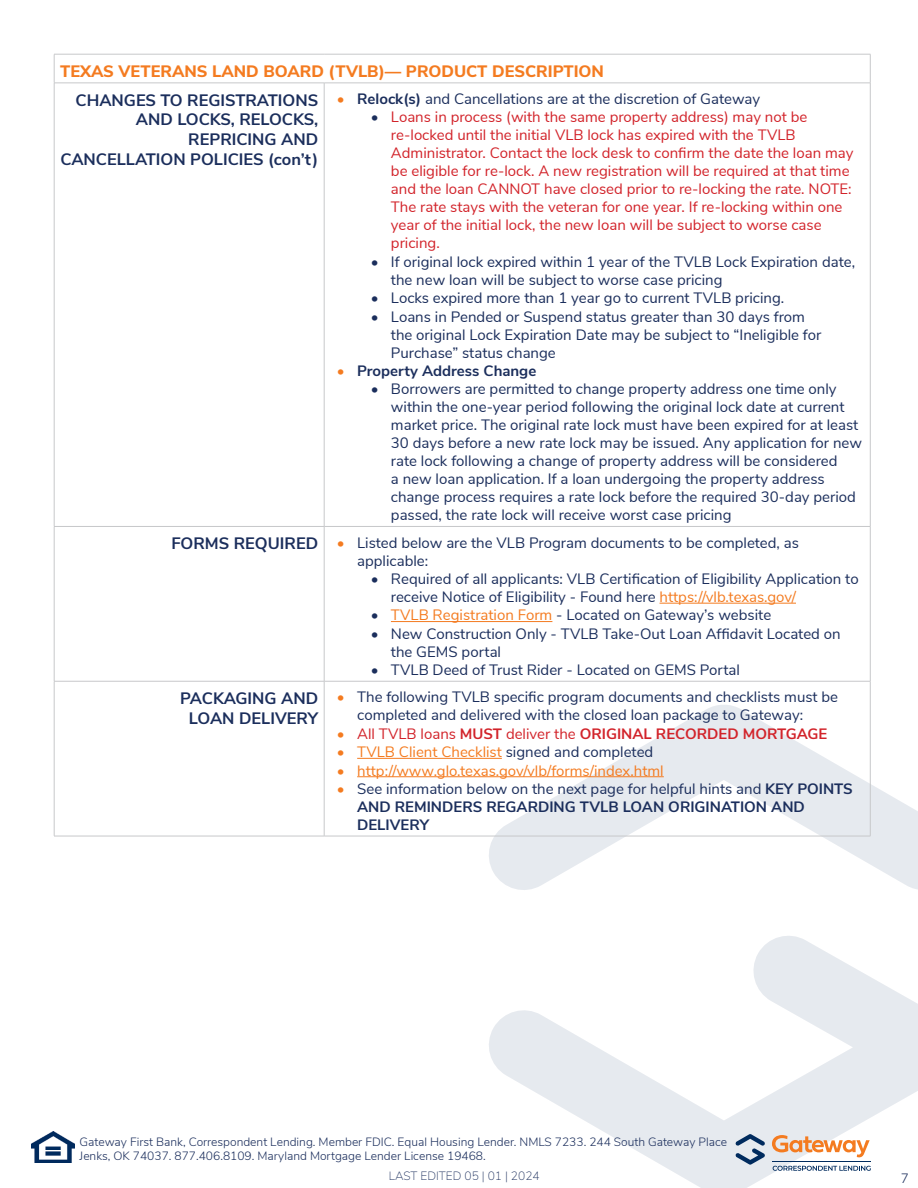
<style>
.page{position:relative;width:918px;height:1188px;background:#fff}
.page>*{position:absolute;margin:0;border:0;box-sizing:border-box;transform-origin:0 0}
.t1{font:700 16.5px/19.8px "Nunito Sans";color:#1b2e5c;text-align:right}
.t2{font:800 16.5px "Nunito Sans";color:#f47b20}
.t3{font:15px/18px "Nunito Sans";color:#1b2e5c}
.t4{font:15px/18px "Nunito Sans";color:#d2232a}
.t5{font:700 15px/18px "Nunito Sans";color:#1b2e5c}
.t6{font:15px "Nunito Sans";color:#f47b20}
.t7{font:700 15px "Nunito Sans";color:#d2232a}
.t8{font:300 13.5px "Nunito Sans";color:#1b2e5c}
.t9{font:300 12px/14.4px "Nunito Sans";color:#1b2e5c}
.t10{font:200 12px "Nunito Sans";color:#1b2e5c}
.s1{font-weight:700;font-size:14.7px;color:#f47b20}
.s2{font-weight:700}
.s3{font-size:14.7px;color:#1b2e5c}
.s4{font-size:14.7px}
.s5{font-size:14.7px;color:#f47b20}
.s6{font-weight:700;font-size:16.5px}
.s7{color:#f47b20}
.s8{font-weight:400;font-size:14.7px;color:#f47b20}
.s9{font-weight:400}
.s10{color:#1b2e5c}
</style>
<div class="page">
<svg style="left:484px;top:703px;width:434px;height:187px"></svg>
<svg style="left:489px;top:936px;width:429px;height:252px"></svg>
<img style="left:32px;top:1131px;width:43px;height:32px">
<svg style="left:772px;top:1135px;width:98px;height:22px"></svg>
<svg style="left:735px;top:1134px;width:30px;height:31px"></svg>
<svg style="left:773px;top:1166px;width:98px;height:5px"></svg>
<hr style="left:772px;top:1161px;width:99px;height:1px;background:#002b5e">
<hr style="left:54px;top:54px;width:270px;height:1px;background:#c7c8ca">
<svg style="left:54px;top:55px;width:1px;height:28px"></svg>
<hr style="left:324px;top:54px;width:546px;height:1px;background:#c7c8ca">
<svg style="left:870px;top:54px;width:1px;height:29px"></svg>
<hr style="left:54px;top:83px;width:270px;height:1px;background:#c7c8ca">
<hr style="left:54px;top:83px;width:1px;height:443px;background:#c7c8ca">
<hr style="left:324px;top:83px;width:546px;height:1px;background:#c7c8ca">
<hr style="left:324px;top:83px;width:1px;height:443px;background:#c7c8ca">
<hr style="left:870px;top:83px;width:1px;height:443px;background:#c7c8ca">
<hr style="left:54px;top:526px;width:270px;height:1px;background:#c7c8ca">
<hr style="left:54px;top:527px;width:1px;height:154px;background:#c7c8ca">
<hr style="left:324px;top:526px;width:546px;height:1px;background:#c7c8ca">
<hr style="left:324px;top:527px;width:1px;height:154px;background:#c7c8ca">
<hr style="left:870px;top:527px;width:1px;height:154px;background:#c7c8ca">
<hr style="left:54px;top:681px;width:270px;height:1px;background:#c7c8ca">
<hr style="left:54px;top:681px;width:1px;height:155px;background:#c7c8ca">
<hr style="left:324px;top:681px;width:546px;height:1px;background:#c7c8ca">
<hr style="left:324px;top:681px;width:1px;height:155px;background:#c7c8ca">
<hr style="left:870px;top:681px;width:1px;height:155px;background:#c7c8ca">
<hr style="left:54px;top:836px;width:270px;height:1px;background:#c7c8ca">
<hr style="left:324px;top:836px;width:546px;height:1px;background:#c7c8ca">
<hr style="left:660px;top:603px;width:136px;height:1px;background:#f47b20">
<hr style="left:391px;top:621px;width:161px;height:1px;background:#f47b20">
<hr style="left:357px;top:758px;width:145px;height:1px;background:#f47b20">
<hr style="left:357px;top:776px;width:307px;height:1px;background:#f47b20">
<p class="t2" style="left:60px;top:59px;width:545px">TEXAS VETERANS LAND BOARD (TVLB)— PRODUCT DESCRIPTION</p>
<p class="t1" style="left:60px;top:89px;width:259px">CHANGES TO REGISTRATIONS<br>AND LOCKS, RELOCKS,<br>REPRICING AND<br>CANCELLATION POLICIES (con’t)</p>
<p class="t3" style="left:337px;top:89px;width:425px"><span class="s1">•</span> <span class="s2">Relock(s)</span> and Cancellations are at the discretion of Gateway</p>
<p class="t4" style="left:391px;top:107px;width:464px;text-indent:-20px"><span class="s3">•</span> Loans in process (with the same property address) may not be re-locked until the initial VLB lock has expired with the TVLB Administrator. Contact the lock desk to confirm the date the loan may be eligible for re-lock. A new registration will be required at that time and the loan CANNOT have closed prior to re-locking the rate. NOTE:<br>The rate stays with the veteran for one year. If re-locking within one year of the initial lock, the new loan will be subject to worse case pricing.</p>
<p class="t3" style="left:391px;top:252px;width:466px;text-indent:-20px"><span class="s4">•</span> If original lock expired within 1 year of the TVLB Lock Expiration date, the new loan will be subject to worse case pricing</p>
<p class="t3" style="left:371px;top:288px;width:415px"><span class="s4">•</span> Locks expired more than 1 year go to current TVLB pricing.</p>
<p class="t3" style="left:391px;top:307px;width:432px;text-indent:-20px"><span class="s4">•</span> Loans in Pended or Suspend status greater than 30 days from the original Lock Expiration Date may be subject to “Ineligible for<br>Purchase” status change</p>
<p class="t5" style="left:337px;top:361px;width:201px"><span class="s5">•</span> Property Address Change</p>
<p class="t3" style="left:391px;top:379px;width:473px;text-indent:-20px"><span class="s4">•</span> Borrowers are permitted to change property address one time only within the one-year period following the original lock date at current market price. The original rate lock must have been expired for at least 30 days before a new rate lock may be issued. Any application for new rate lock following a change of property address will be considered<br>a new loan application. If a loan undergoing the property address change process requires a rate lock before the required 30-day period passed, the rate lock will receive worst case pricing</p>
<p class="t3" style="left:357px;top:532px;width:443px;text-indent:-186px"><span class="s6">FORMS REQUIRED</span> <span class="s5">•</span> Listed below are the VLB Program documents to be completed, as applicable:</p>
<p class="t3" style="left:391px;top:569px;width:469px;text-indent:-20px"><span class="s4">•</span> Required of all applicants: VLB Certification of Eligibility Application to receive Notice of Eligibility - Found here <span class="s7">https://vlb.texas.gov/</span></p>
<p class="t3" style="left:371px;top:605px;width:402px"><span class="s4">•</span> <span class="s7">TVLB Registration Form</span> - Located on Gateway’s website</p>
<p class="t3" style="left:391px;top:624px;width:451px;text-indent:-20px"><span class="s4">•</span> New Construction Only - TVLB Take-Out Loan Affidavit Located on the GEMS portal</p>
<p class="t3" style="left:371px;top:660px;width:371px"><span class="s4">•</span> TVLB Deed of Trust Rider - Located on GEMS Portal</p>
<p class="t1" style="left:180px;top:687px;width:139px;text-align:center">PACKAGING AND<br>LOAN DELIVERY</p>
<p class="t3" style="left:357px;top:687px;width:482px;text-indent:-20px"><span class="s5">•</span> The following TVLB specific program documents and checklists must be completed and delivered with the closed loan package to Gateway:</p>
<p class="t7" style="left:337px;top:723px;width:492px"><span class="s8">•</span> <span class="s9">All TVLB loans</span> MUST <span class="s9">deliver the</span> ORIGINAL RECORDED MORTGAGE</p>
<p class="t6" style="left:337px;top:741px;width:318px"><span class="s4">•</span> TVLB Client Checklist <span class="s10">signed and completed</span></p>
<p class="t6" style="left:337px;top:759px;width:328px"><span class="s4">•</span> http://www.glo.texas.gov/vlb/forms/index.html</p>
<p class="t5" style="left:357px;top:779px;width:497px;text-indent:-20px"><span class="s8">•</span> <span class="s9">See information below on the next page for helpful hints and</span> KEY POINTS<br>AND REMINDERS REGARDING TVLB LOAN ORIGINATION AND<br>DELIVERY</p>
<p class="t9" style="left:80px;top:1133px;width:649px">Gateway First Bank, Correspondent Lending. Member FDIC. Equal Housing Lender. NMLS 7233. 244 South Gateway Place<br>Jenks, OK 74037. 877.406.8109. Maryland Mortgage Lender License 19468.</p>
<p class="t10" style="left:389px;top:1167px;width:152px">LAST EDITED 05 | 01 | 2024</p>
<p class="t8" style="left:901px;top:1169px;width:10px">7</p>
</div>
